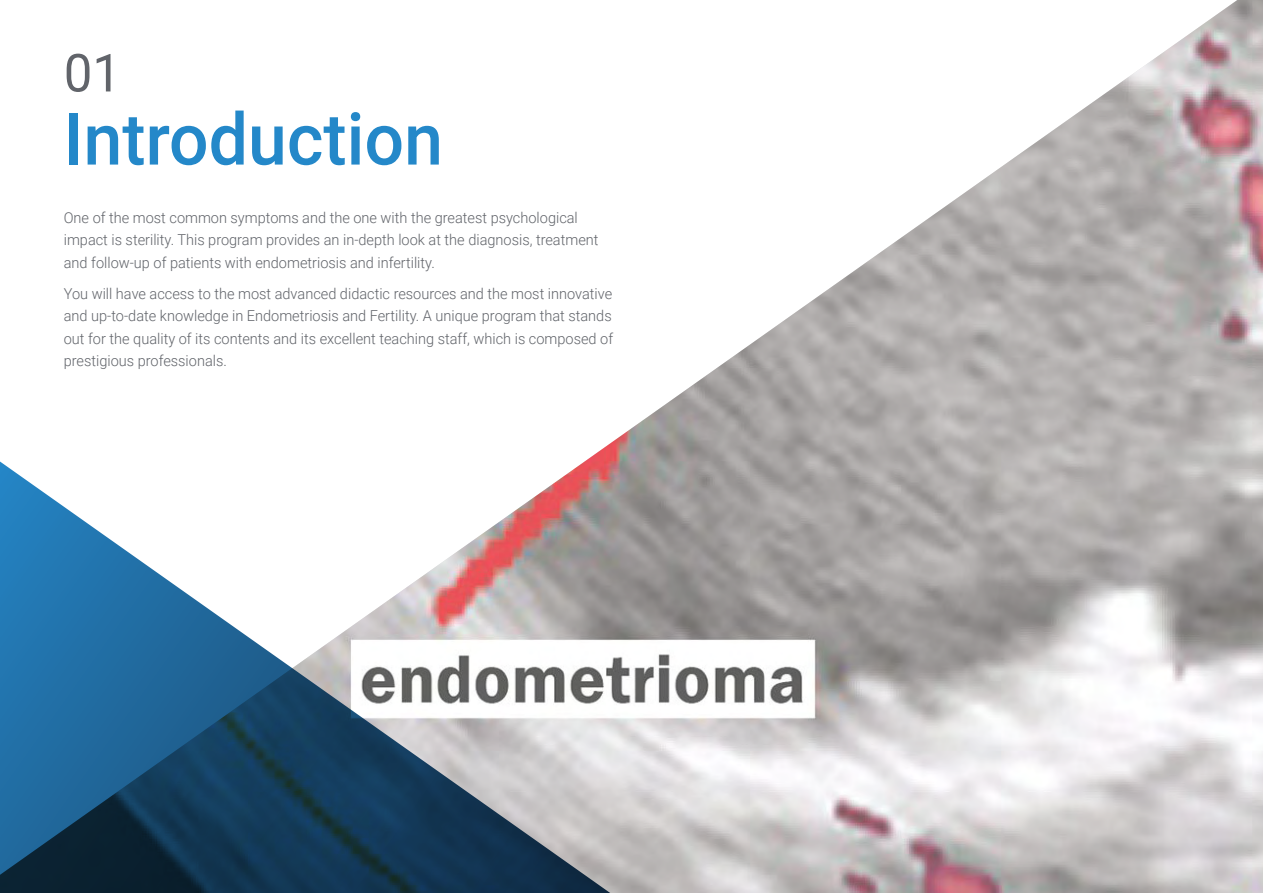
<style>
.page{position:relative;width:1263px;height:893px;background:#fff}
.page>*{position:absolute;margin:0;border:0;box-sizing:border-box;transform-origin:0 0}
.t1{font:500 72px "Roboto";color:#2488c9}
.t2{font:52.5px "Roboto";color:#61646a}
.t3{font:300 15px/22.5px "Roboto";color:#61646a}
</style>
<div class="page">
<img style="left:606px;top:0;width:657px;height:893px">
<svg style="left:0;top:446px;width:640px;height:447px"></svg>
<h2 class="t2" style="left:64px;top:36px;width:59px">01</h2>
<h1 class="t1" style="left:64px;top:89px;width:381px">Introduction</h1>
<p class="t3" style="left:64px;top:205px;width:536px">One of the most common symptoms and the one with the greatest psychological impact is sterility. This program provides an in-depth look at the diagnosis, treatment and follow-up of patients with endometriosis and infertility.</p>
<p class="t3" style="left:64px;top:281px;width:551px;text-align:justify">You will have access to the most advanced didactic resources and the most innovative and up-to-date knowledge in Endometriosis and Fertility. A unique program that stands out for the quality of its contents and its excellent teaching staff, which is composed of prestigious professionals.</p>
</div>
